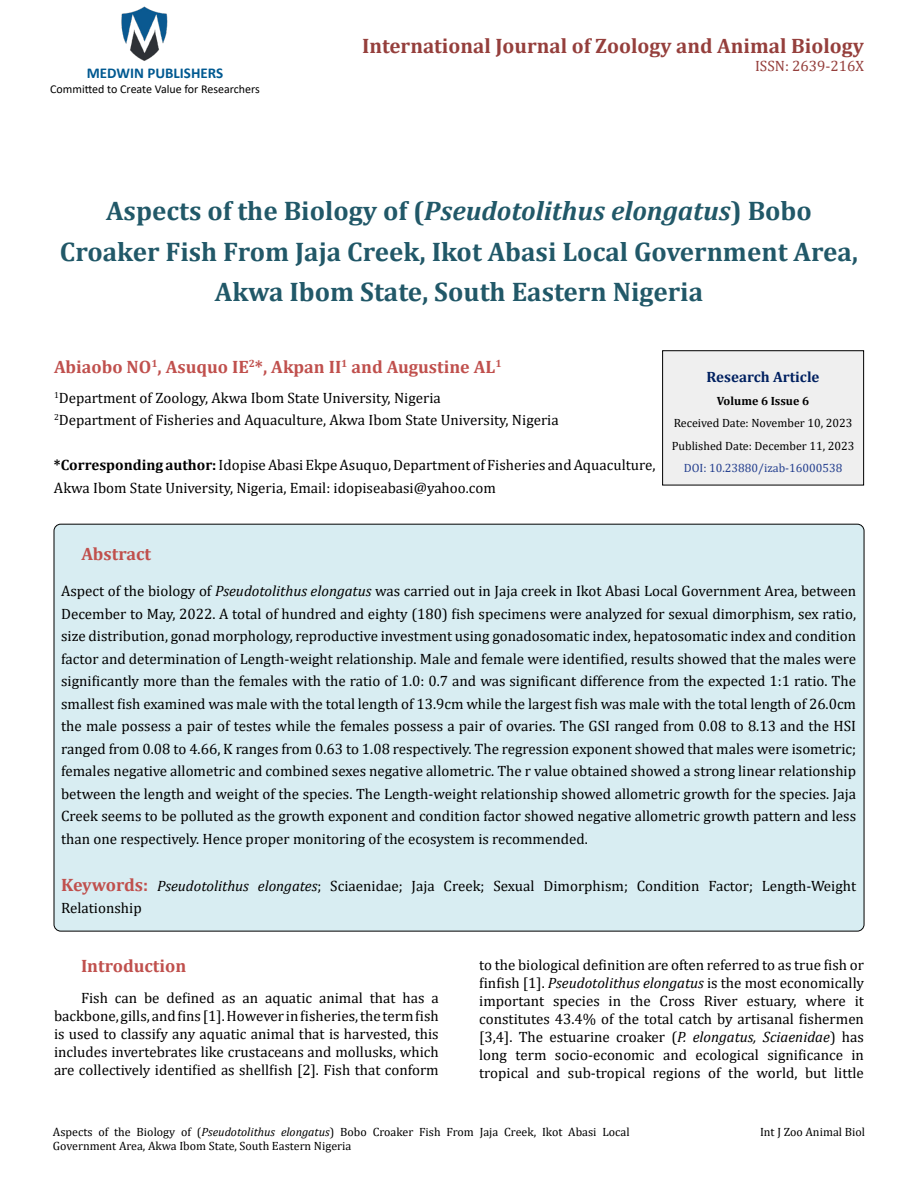
<style>
.page{position:relative;width:918px;height:1188px;background:#fff}
.page>*{position:absolute;margin:0;border:0;box-sizing:border-box;transform-origin:0 0}
.t1{font:700 27px/40.5px "Cambria";color:#215868;text-align:center}
.t2{font:700 21px "Cambria";color:#953f3c}
.t3{font:700 18px "Cambria";color:#c0504d}
.t4{font:15px/22.5px "Cambria";color:#000}
.t5{font:700 15px "Calibri";color:#005991}
.t6{font:700 15px "Cambria";color:#002060}
.t7{font:15px "Cambria";color:#953f3c}
.t8{font:12px/14.4px "Cambria";color:#000}
.t9{font:12px "Calibri";color:#000}
.t10{font:12px "Cambria";color:#25408f}
.t11{font:700 12px "Cambria";color:#000}
.s1{font-style:italic}
.s2{font-weight:700}
.s3{font-weight:700;font-size:18px;color:#c0504d}
</style>
<div class="page">
<img style="left:121px;top:6px;width:47px;height:55px">
<div style="left:663px;top:351px;width:201px;height:134px;background:#efefef"></div>
<div style="left:662px;top:350px;width:202px;height:135px;border:1px solid #000"></div>
<div style="left:54px;top:524px;width:810px;height:407px;background:#d8edf2;border-radius:7px"></div>
<p class="t5" style="left:87px;top:63px;width:138px">MEDWIN PUBLISHERS</p>
<p class="t9" style="left:50px;top:80px;width:211px">Committed to Create Value for Researchers</p>
<h2 class="t2" style="left:362px;top:31px;width:503px">International Journal of Zoology and Animal Biology</h2>
<p class="t7" style="left:755px;top:57px;width:110px">ISSN: 2639-216X</p>
<h1 class="t1" style="left:60px;top:190px;width:800px">Aspects of the Biology of (<span class="s1">Pseudotolithus elongatus</span>) Bobo<br>Croaker Fish From Jaja Creek, Ikot Abasi Local Government Area,<br>Akwa Ibom State, South Eastern Nigeria</h1>
<p class="t3" style="left:54px;top:354px;width:449px">Abiaobo NO<sup>1</sup>, Asuquo IE<sup>2</sup>*, Akpan II<sup>1</sup> and Augustine AL<sup>1</sup></p>
<p class="t4" style="left:54px;top:386px;width:506px"><sup>1</sup>Department of Zoology, Akwa Ibom State University, Nigeria<br><sup>2</sup>Department of Fisheries and Aquaculture, Akwa Ibom State University, Nigeria</p>
<p class="t4" style="left:54px;top:454px;width:603px"><span class="s2">*Corresponding author:</span> Idopise Abasi Ekpe Asuquo, Department of Fisheries and Aquaculture,<br>Akwa Ibom State University, Nigeria, Email: idopiseabasi@yahoo.com</p>
<p class="t6" style="left:707px;top:367px;width:114px">Research Article</p>
<p class="t11" style="left:717px;top:392px;width:94px">Volume 6 Issue 6</p>
<p class="t8" style="left:672px;top:412px;width:184px;line-height:22.5px">Received Date: November 10, 2023<br>Published Date: December 11, 2023</p>
<p class="t10" style="left:684px;top:461px;width:160px">DOI: 10.23880/izab-16000538</p>
<p class="t3" style="left:81px;top:541px;width:71px">Abstract</p>
<p class="t4" style="left:61px;top:580px;width:797px;text-align:justify">Aspect of the biology of <span class="s1">Pseudotolithus elongatus</span> was carried out in Jaja creek in Ikot Abasi Local Government Area, between December to May, 2022. A total of hundred and eighty (180) fish specimens were analyzed for sexual dimorphism, sex ratio, size distribution, gonad morphology, reproductive investment using gonadosomatic index, hepatosomatic index and condition factor and determination of Length-weight relationship. Male and female were identified, results showed that the males were significantly more than the females with the ratio of 1.0: 0.7 and was significant difference from the expected 1:1 ratio. The smallest fish examined was male with the total length of 13.9cm while the largest fish was male with the total length of 26.0cm the male possess a pair of testes while the females possess a pair of ovaries. The GSI ranged from 0.08 to 8.13 and the HSI ranged from 0.08 to 4.66, K ranges from 0.63 to 1.08 respectively. The regression exponent showed that males were isometric; females negative allometric and combined sexes negative allometric. The r value obtained showed a strong linear relationship between the length and weight of the species. The Length-weight relationship showed allometric growth for the species. Jaja Creek seems to be polluted as the growth exponent and condition factor showed negative allometric growth pattern and less than one respectively. Hence proper monitoring of the ecosystem is recommended.</p>
<p class="t4" style="left:61px;top:875px;width:796px"><span class="s3">Keywords:</span> <span class="s1">Pseudotolithus elongates</span>; Sciaenidae; Jaja Creek; Sexual Dimorphism; Condition Factor; Length-Weight<br>Relationship</p>
<p class="t3" style="left:81px;top:953px;width:107px">Introduction</p>
<p class="t4" style="left:54px;top:989px;width:386px;line-height:18px;text-align:justify;text-indent:27px">Fish can be defined as an aquatic animal that has a backbone, gills, and fins [1]. However in fisheries, the term fish is used to classify any aquatic animal that is harvested, this includes invertebrates like crustaceans and mollusks, which are collectively identified as shellfish [2]. Fish that conform</p>
<p class="t4" style="left:479px;top:955px;width:386px;line-height:18px;text-align:justify">to the biological definition are often referred to as true fish or finfish [1]. <span class="s1">Pseudotolithus elongatus</span> is the most economically important species in the Cross River estuary, where it constitutes 43.4% of the total catch by artisanal fishermen [3,4]. The estuarine croaker (<span class="s1">P. elongatus, Sciaenidae</span>) has long term socio-economic and ecological significance in tropical and sub-tropical regions of the world, but little</p>
<p class="t8" style="left:53px;top:1125px;width:578px">Aspects of the Biology of (<span class="s1">Pseudotolithus elongatus</span>) Bobo Croaker Fish From Jaja Creek, Ikot Abasi Local<br>Government Area, Akwa Ibom State, South Eastern Nigeria</p>
<p class="t8" style="left:760px;top:1125px;width:106px">Int J Zoo Animal Biol</p>
</div>
